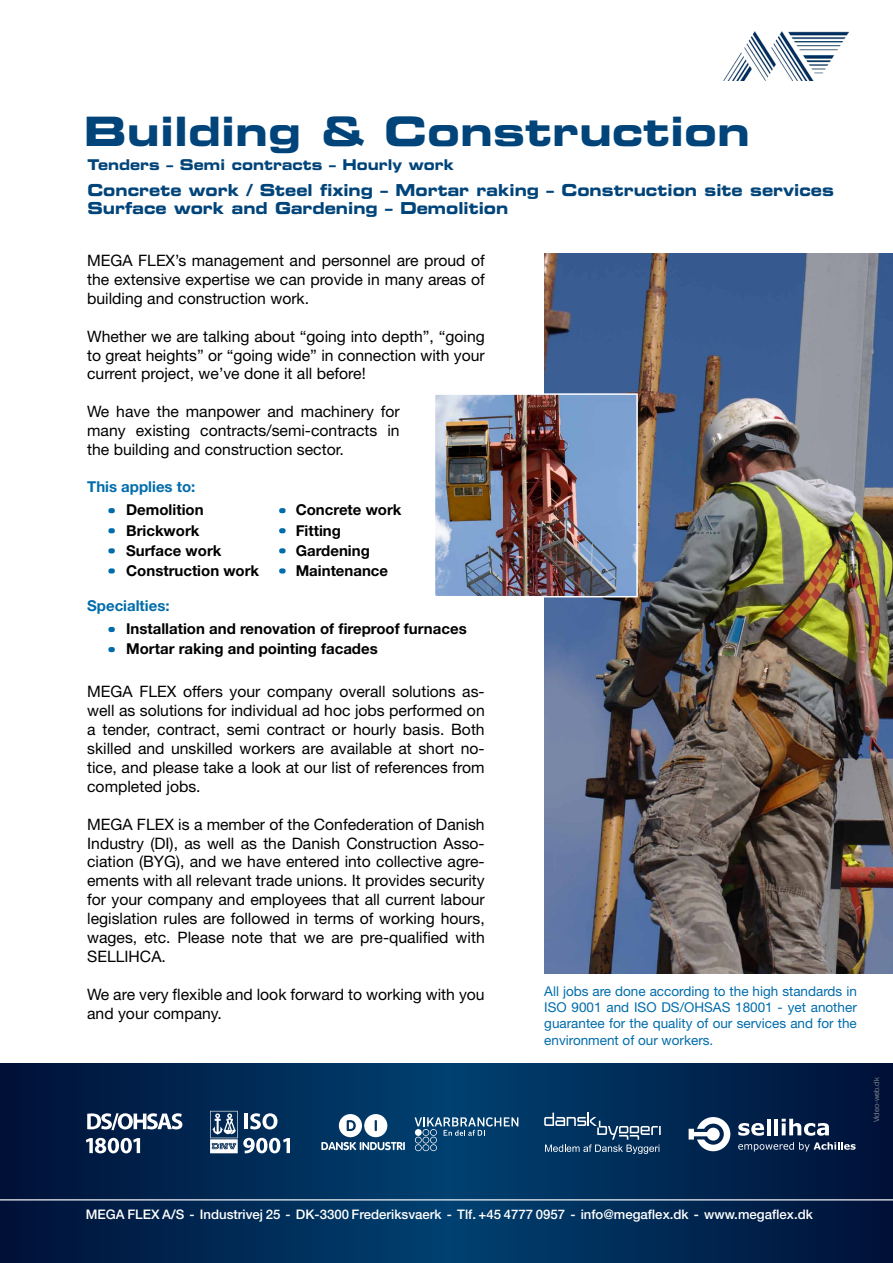
<style>
.page{position:relative;width:893px;height:1263px;background:#fff}
.page>*{position:absolute;margin:0;border:0;box-sizing:border-box;transform-origin:0 0}
.t1{font:40.5px "Eurostile Bold Extended Two";color:#00447a}
.t2{font:16.5px/18px "Eurostile Bold Extended Two";color:#00447a;scale:.91 1}
.t3{font:15.75px/18.9px "Helvetica Neue";color:#000;text-align:justify}
.t4{font:700 15px/20.1px "Helvetica Neue";color:#000}
.t5{font:700 15px "Helvetica Neue";color:#006cab}
.t6{font:14.85px "Eurostile Bold Extended Two";color:#00447a;scale:.91 1}
.t7{font:13.5px/16.2px "Helvetica Neue";color:#006cab;text-align:justify}
.t8{font:500 13.2px "Helvetica Neue";color:#fff}
.t9{font:300 7.5px "Helvetica Neue";color:#9c9e9f}
</style>
<div class="page">
<img style="left:723px;top:32px;width:125px;height:48px">
<img style="left:544px;top:254px;width:349px;height:720px">
<svg style="left:108px;top:508px;width:7px;height:5px"></svg>
<svg style="left:279px;top:508px;width:7px;height:5px"></svg>
<svg style="left:108px;top:528px;width:7px;height:5px"></svg>
<svg style="left:279px;top:528px;width:7px;height:5px"></svg>
<svg style="left:108px;top:548px;width:7px;height:5px"></svg>
<svg style="left:279px;top:548px;width:7px;height:5px"></svg>
<svg style="left:108px;top:568px;width:7px;height:5px"></svg>
<svg style="left:279px;top:568px;width:7px;height:5px"></svg>
<svg style="left:108px;top:627px;width:7px;height:5px"></svg>
<svg style="left:108px;top:647px;width:7px;height:5px"></svg>
<img style="left:435px;top:393px;width:204px;height:205px">
<svg style="left:0;top:1063px;width:893px;height:200px;background:#002853"></svg>
<hr style="left:0;top:1199px;width:893px;height:1px;background:#fff">
<svg style="left:87px;top:1113px;width:95px;height:17px"></svg>
<svg style="left:86px;top:1138px;width:54px;height:15px"></svg>
<svg style="left:210px;top:1111px;width:80px;height:42px"></svg>
<svg style="left:544px;top:1112px;width:117px;height:42px;background:#2a5277"></svg>
<svg style="left:738px;top:1123px;width:26px;height:13px"></svg>
<hr style="left:767px;top:1119px;width:4px;height:16px;background:#fff">
<hr style="left:774px;top:1119px;width:4px;height:16px;background:#fff">
<svg style="left:782px;top:1119px;width:47px;height:17px"></svg>
<svg style="left:738px;top:1142px;width:118px;height:9px"></svg>
<svg style="left:689px;top:1117px;width:41px;height:34px"></svg>
<svg style="left:321px;top:1114px;width:84px;height:36px"></svg>
<svg style="left:415px;top:1117px;width:103px;height:34px;background:#2c5f86"></svg>
<h1 class="t1" style="left:84px;top:103px;width:668px">Building &amp; Construction</h1>
<p class="t6" style="left:87px;top:154px;width:405px">Tenders – Semi contracts – Hourly work</p>
<p class="t2" style="left:87px;top:181px;width:822px">Concrete work / Steel fixing – Mortar raking – Construction site services<br>Surface work and Gardening – Demolition</p>
<p class="t3" style="left:87px;top:251px;width:399px">MEGA FLEX’s management and personnel are proud of the extensive expertise we can provide in many areas of building and construction work.</p>
<p class="t3" style="left:87px;top:326px;width:399px">Whether we are talking about “going into depth”, “going to great heights” or “going wide” in connection with your current project, we’ve done it all before!</p>
<p class="t3" style="left:87px;top:402px;width:314px">We have the manpower and machinery for many existing contracts/semi-contracts in the building and construction sector.</p>
<p class="t5" style="left:87px;top:477px;width:110px">This applies to:</p>
<p class="t4" style="left:126px;top:500px;width:79px">Demolition</p>
<p class="t4" style="left:296px;top:500px;width:107px">Concrete work</p>
<p class="t4" style="left:126px;top:520px;width:75px">Brickwork</p>
<p class="t4" style="left:296px;top:520px;width:47px">Fitting</p>
<p class="t4" style="left:126px;top:540px;width:97px">Surface work</p>
<p class="t4" style="left:296px;top:540px;width:76px">Gardening</p>
<p class="t4" style="left:126px;top:560px;width:135px">Construction work</p>
<p class="t4" style="left:296px;top:560px;width:94px">Maintenance</p>
<p class="t5" style="left:87px;top:596px;width:84px">Specialties:</p>
<p class="t4" style="left:126px;top:619px;width:342px">Installation and renovation of fireproof furnaces<br>Mortar raking and pointing facades</p>
<p class="t3" style="left:87px;top:682px;width:399px">MEGA FLEX offers your company overall solutions as&shy;well as solutions for individual ad hoc jobs performed on a tender, contract, semi contract or hourly basis. Both skilled and unskilled workers are available at short no&shy;tice, and please take a look at our list of references from completed jobs.</p>
<p class="t3" style="left:87px;top:814px;width:399px">MEGA FLEX is a member of the Confederation of Danish Industry (DI), as well as the Danish Construction Asso&shy;ciation (BYG), and we have entered into collective agre&shy;ements with all relevant trade unions. It provides security for your company and employees that all current labour legislation rules are followed in terms of working hours, wages, etc. Please note that we are pre-qualified with SELLIHCA.</p>
<p class="t3" style="left:87px;top:984px;width:399px">We are very flexible and look forward to working with you and your company.</p>
<p class="t7" style="left:544px;top:983px;width:314px">All jobs are done according to the high standards in ISO 9001 and ISO DS/OHSAS 18001 - yet another guarantee for the quality of our services and for the environment of our workers.</p>
<p class="t9" style="left:872px;top:1122px;width:46px;rotate:-90deg">Video-web.dk</p>
<p class="t8" style="left:86px;top:1206px;width:729px">MEGA FLEX A/S - Industrivej 25 - DK-3300 Frederiksvaerk - Tlf. +45 4777 0957 - info@megaflex.dk - www.megaflex.dk</p>
</div>
